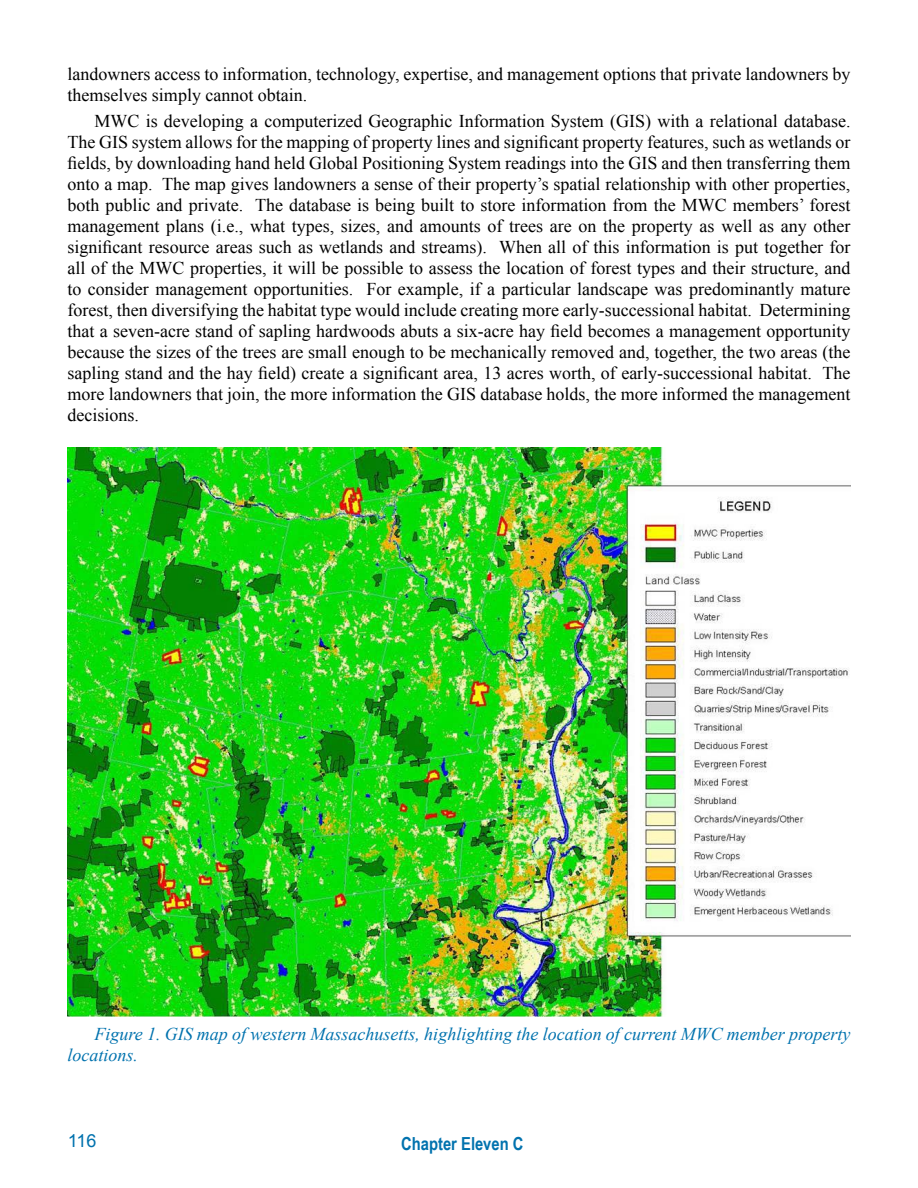
<style>
.page{position:relative;width:918px;height:1188px;background:#fff}
.page>*{position:absolute;margin:0;border:0;box-sizing:border-box;transform-origin:0 0}
.t1{font:18px/21px "Times New Roman";color:#000}
.t2{font:italic 18px/21px "Times New Roman";color:#0072ae}
.t3{font:700 18px "Arial Narrow";color:#0072ae}
.t4{font:18px "Arial";color:#0072ae}
</style>
<div class="page">
<img style="left:68px;top:447px;width:782px;height:570px">
<p class="t1" style="left:68px;top:63px;width:784px">landowners access to information, technology, expertise, and management options that private landowners by themselves simply cannot obtain.</p>
<p class="t1" style="left:68px;top:110px;width:785px;text-align:justify;text-indent:27px">MWC is developing a computerized Geographic Information System (GIS) with a relational database.<br>The GIS system allows for the mapping of property lines and significant property features, such as wetlands or fields, by downloading hand held Global Positioning System readings into the GIS and then transferring them onto a map. The map gives landowners a sense of their property’s spatial relationship with other properties, both public and private. The database is being built to store information from the MWC members’ forest management plans (i.e., what types, sizes, and amounts of trees are on the property as well as any other significant resource areas such as wetlands and streams). When all of this information is put together for all of the MWC properties, it will be possible to assess the location of forest types and their structure, and to consider management opportunities. For example, if a particular landscape was predominantly mature forest, then diversifying the habitat type would include creating more early-successional habitat. Determining that a seven-acre stand of sapling hardwoods abuts a six-acre hay field becomes a management opportunity because the sizes of the trees are small enough to be mechanically removed and, together, the two areas (the sapling stand and the hay field) create a significant area, 13 acres worth, of early-successional habitat. The more landowners that join, the more information the GIS database holds, the more informed the management decisions.</p>
<p class="t2" style="left:68px;top:1023px;width:784px;text-indent:27px">Figure 1. GIS map of western Massachusetts, highlighting the location of current MWC member property locations.</p>
<p class="t4" style="left:68px;top:1130px;width:30px">116</p>
<p class="t3" style="left:401px;top:1134px;width:124px">Chapter Eleven C</p>
</div>
